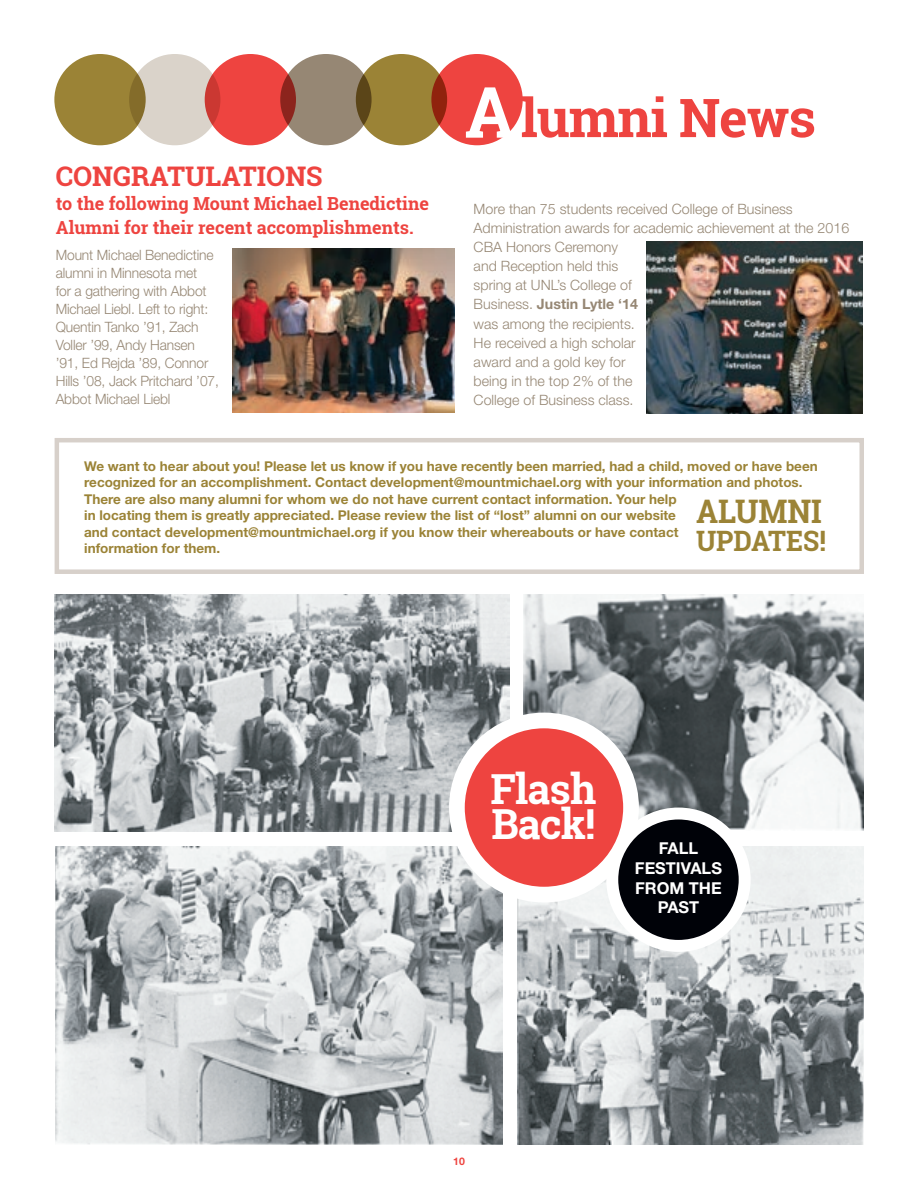
<style>
.page{position:relative;width:918px;height:1188px;background:#fff}
.page>*{position:absolute;margin:0;border:0;box-sizing:border-box;transform-origin:0 0}
.t1{font:700 70.65px "Roboto Slab";color:#fff}
.t2{font:700 53.55px "Roboto Slab";letter-spacing:-.02em;color:#ee4440}
.t3{font:700 41.4px/34.8px "Roboto Slab";letter-spacing:-.02em;color:#fff}
.t4{font:700 32.4px "Roboto Slab";color:#9b8336;scale:.95 1}
.t5{font:700 28.05px "Roboto Slab";color:#9b8336;scale:.95 1}
.t6{font:700 27px "Roboto Slab";color:#ee4440}
.t7{font:700 18px/24px "Roboto Slab";color:#ee4440}
.t8{font:700 16.35px/19.6px "Helvetica Neue";color:#fff;text-align:center}
.t9{font:300 14.25px/19.2px "Helvetica Neue";color:#968774}
.t10{font:700 13.5px/16.5px "Helvetica Neue";color:#9b8336}
.t11{font:700 10.5px "Helvetica Neue";color:#ee4440}
.s1{font-weight:700}
</style>
<div class="page">
<div style="left:55px;top:438px;width:809px;height:136px;border:4px solid #d7d0ca"></div>
<div style="left:205px;top:54px;width:91px;height:91px;background:#ee4440;border-radius:50%"></div>
<div style="left:129px;top:54px;width:91px;height:91px;background:#dad3ca;border-radius:50%"></div>
<div style="left:54px;top:54px;width:92px;height:91px;background:#9b8336;border-radius:50%"></div>
<div style="left:280px;top:54px;width:92px;height:91px;background:#968774;border-radius:50%"></div>
<div style="left:356px;top:54px;width:91px;height:91px;background:#9b8336;border-radius:50%"></div>
<div style="left:431px;top:54px;width:92px;height:91px;background:#ee4440;border-radius:50%"></div>
<img style="left:647px;top:241px;width:215px;height:173px">
<img style="left:517px;top:847px;width:346px;height:297px">
<img style="left:56px;top:847px;width:446px;height:297px">
<img style="left:524px;top:594px;width:340px;height:236px">
<img style="left:55px;top:594px;width:454px;height:237px">
<div style="left:449px;top:713px;width:190px;height:189px;background:#fff;border-radius:50%"></div>
<div style="left:465px;top:728px;width:158px;height:159px;background:#ee4440;border-radius:50%"></div>
<div style="left:606px;top:808px;width:145px;height:144px;background:#fff;border-radius:50%"></div>
<div style="left:618px;top:819px;width:121px;height:121px;background:#000208;border-radius:50%"></div>
<img style="left:233px;top:249px;width:221px;height:163px">
<p class="t6" style="left:56px;top:158px;width:268px">CONGRATULATIONS</p>
<p class="t7" style="left:56px;top:191px;width:375px">to the following Mount Michael Benedictine<br>Alumni for their recent accomplishments.</p>
<p class="t9" style="left:56px;top:246px;width:165px;line-height:18px">Mount Michael Benedictine alumni in Minnesota met<br>for a gathering with Abbot<br>Michael Liebl. Left to right:<br>Quentin Tanko ’91, Zach<br>Voller ’99, Andy Hansen ’91, Ed Rejda ’89, Connor<br>Hills ’08, Jack Pritchard ’07,<br>Abbot Michael Liebl</p>
<p class="t1" style="left:465px;top:64px;width:52px">A</p>
<p class="t2" style="left:521px;top:81px;width:297px">lumni News</p>
<p class="t9" style="left:474px;top:199px;width:377px">More than 75 students received College of Business<br>Administration awards for academic achievement at the 2016<br>CBA Honors Ceremony<br>and Reception held this<br>spring at UNL’s College of<br>Business. <span class="s1">Justin Lytle ‘14<br></span>was among the recipients.<br>He received a high scholar<br>award and a gold key for<br>being in the top 2% of the<br>College of Business class.</p>
<p class="t10" style="left:84px;top:457px;width:735px">We want to hear about you! Please let us know if you have recently been married, had a child, moved or have been recognized for an accomplishment. Contact development@mountmichael.org with your information and photos.<br>There are also many alumni for whom we do not have current contact information. Your help<br>in locating them is greatly appreciated. Please review the list of “lost” alumni on our website<br>and contact development@mountmichael.org if you know their whereabouts or have contact<br>information for them.</p>
<p class="t4" style="left:696px;top:489px;width:134px">ALUMNI</p>
<p class="t5" style="left:696px;top:522px;width:138px">UPDATES!</p>
<p class="t3" style="left:490px;top:771px;width:107px">Flash<br>Back!</p>
<p class="t8" style="left:635px;top:838px;width:89px">FALL<br>FESTIVALS<br>FROM THE<br>PAST</p>
<p class="t11" style="left:453px;top:1155px;width:13px">10</p>
</div>
